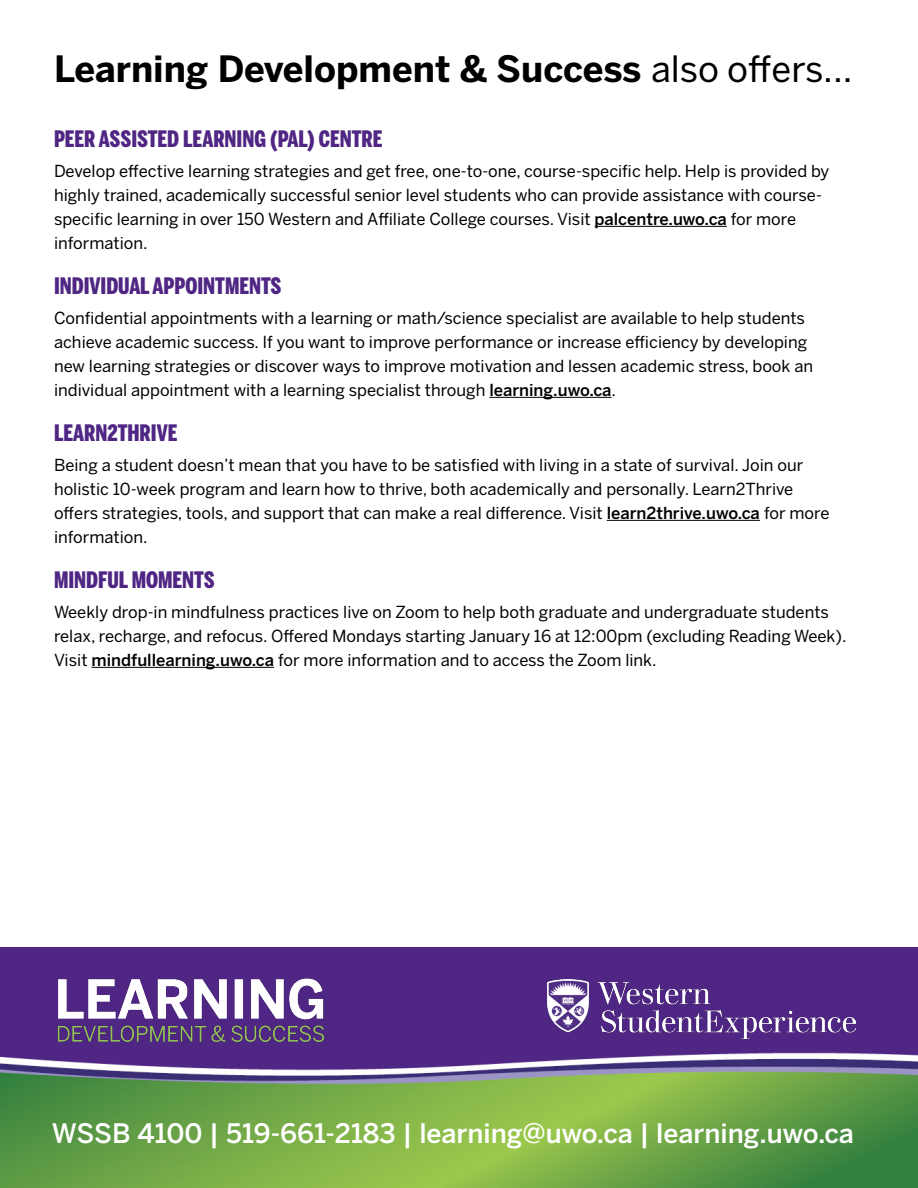
<style>
.page{position:relative;width:918px;height:1188px;background:#fff}
.page>*{position:absolute;margin:0;border:0;box-sizing:border-box;transform-origin:0 0}
.t1{font:700 36px "Benton Sans";color:#000}
.t2{font:500 26.7px "Benton Sans";color:#fff}
.t3{font:900 22.5px "Benton Sans Comp";color:#4f2683}
.t4{font:16.5px/24px "Benton Sans";color:#000}
.s1{font-weight:400}
.s2{font-weight:500}
</style>
<div class="page">
<div style="left:0;top:948px;width:918px;height:195px;background:#4f2683"></div>
<img style="left:0;top:1052px;width:918px;height:136px">
<hr style="left:595px;top:226px;width:132px;height:1px;background:#000">
<hr style="left:489px;top:397px;width:123px;height:1px;background:#000">
<hr style="left:607px;top:520px;width:153px;height:1px;background:#000">
<hr style="left:91px;top:667px;width:183px;height:1px;background:#000">
<img style="left:57px;top:978px;width:268px;height:64px">
<img style="left:548px;top:979px;width:308px;height:59px">
<p class="t1" style="left:54px;top:48px;width:800px">Learning Development &amp; Success <span class="s1">also offers...</span></p>
<p class="t3" style="left:54px;top:126px;width:330px">PEER ASSISTED LEARNING (PAL) CENTRE</p>
<p class="t4" style="left:54px;top:159px;width:777px">Develop effective learning strategies and get free, one-to-one, course-specific help. Help is provided by highly trained, academically successful senior level students who can provide assistance with course&shy;specific learning in over 150 Western and Affiliate College courses. Visit <span class="s2">palcentre.uwo.ca</span> for more information.</p>
<p class="t3" style="left:54px;top:273px;width:229px">INDIVIDUAL APPOINTMENTS</p>
<p class="t4" style="left:54px;top:306px;width:761px">Confidential appointments with a learning or math/science specialist are available to help students achieve academic success. If you want to improve performance or increase efficiency by developing new learning strategies or discover ways to improve motivation and lessen academic stress, book an individual appointment with a learning specialist through <span class="s2">learning.uwo.ca</span>.</p>
<p class="t3" style="left:54px;top:420px;width:125px">LEARN2THRIVE</p>
<p class="t4" style="left:54px;top:453px;width:777px">Being a student doesn’t mean that you have to be satisfied with living in a state of survival. Join our holistic 10-week program and learn how to thrive, both academically and personally. Learn2Thrive offers strategies, tools, and support that can make a real difference. Visit <span class="s2">learn2thrive.uwo.ca</span> for more information.</p>
<p class="t3" style="left:54px;top:567px;width:162px">MINDFUL MOMENTS</p>
<p class="t4" style="left:54px;top:600px;width:794px">Weekly drop-in mindfulness practices live on Zoom to help both graduate and undergraduate students relax, recharge, and refocus. Offered Mondays starting January 16 at 12:00pm (excluding Reading Week).<br>Visit <span class="s2">mindfullearning.uwo.ca</span> for more information and to access the Zoom link.</p>
<p class="t2" style="left:52px;top:1117px;width:803px">WSSB 4100 | 519-661-2183 | learning@uwo.ca | learning.uwo.ca</p>
</div>
